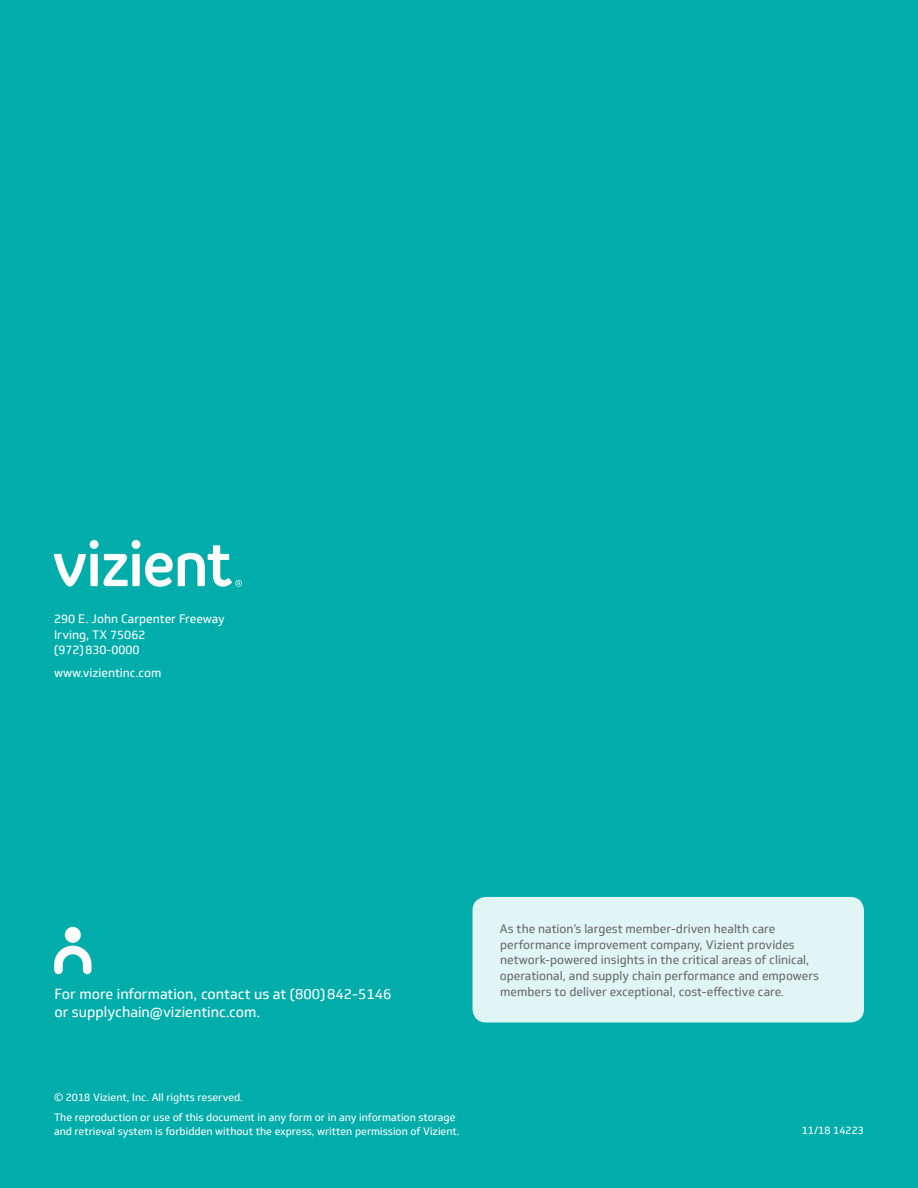
<style>
.page{position:relative;width:918px;height:1188px;background:#01adab}
.page>*{position:absolute;margin:0;border:0;box-sizing:border-box;transform-origin:0 0}
.Body_9_5pt{font:14.25px/18.5px "Soleto";color:#fff}
.Body_8pt{font:12px/15.6px "Soleto";color:#696969}
.Address_8pt{font:12px/15.6px "Soleto";color:#fff}
.Legal_7pt{font:10.5px/13.6px "Soleto";color:#fff}
</style>
<div class="page">
<svg style="left:54px;top:540px;width:188px;height:47px"></svg>
<svg style="left:54px;top:927px;width:38px;height:47px"></svg>
<div style="left:472px;top:897px;width:392px;height:126px;background:#e1f5f5;border-radius:14px"></div>
<p class="Address_8pt" style="left:54px;top:611px;width:172px">290 E. John Carpenter Freeway<br>Irving, TX 75062 (972)830-0000</p>
<p class="Address_8pt" style="left:54px;top:665px;width:109px">www.vizientinc.com</p>
<p class="Body_9_5pt" style="left:54px;top:984px;width:339px">For more information, contact us at (800)842-5146 or supplychain@vizientinc.com.</p>
<p class="Legal_7pt" style="left:54px;top:1090px;width:191px">© 2018 Vizient, Inc. All rights reserved.</p>
<p class="Legal_7pt" style="left:54px;top:1110px;width:407px">The reproduction or use of this document in any form or in any information storage and retrieval system is forbidden without the express, written permission of Vizient.</p>
<p class="Body_8pt" style="left:500px;top:921px;width:321px">As the nation’s largest member-driven health care performance improvement company, Vizient provides network-powered insights in the critical areas of clinical, operational, and supply chain performance and empowers members to deliver exceptional, cost-effective care.</p>
<p class="Legal_7pt" style="left:802px;top:1124px;width:64px">11/18 14223</p>
</div>
